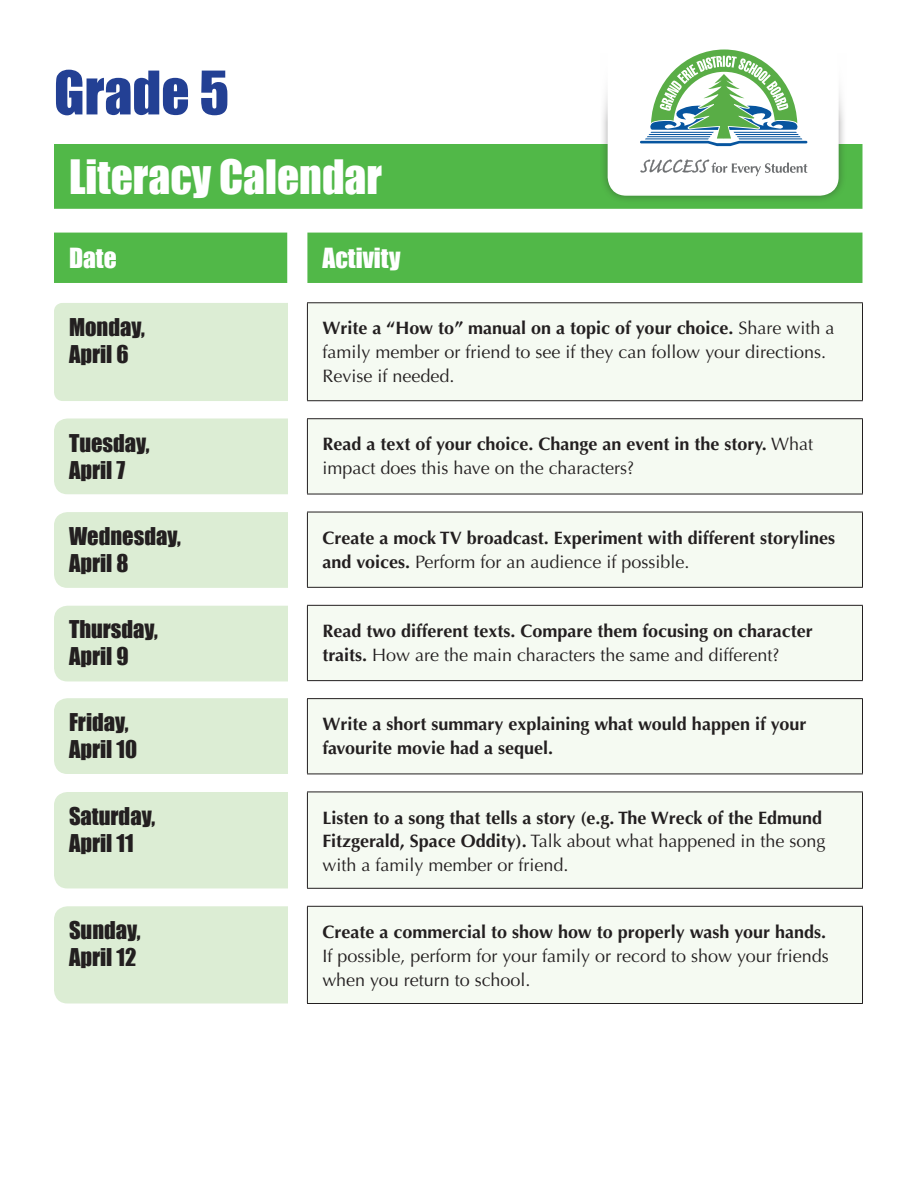
<style>
.page{position:relative;width:918px;height:1188px;background:#fff}
.page>*{position:absolute;margin:0;border:0;box-sizing:border-box;transform-origin:0 0}
.t1{font:55.5px "Impact";color:#234094}
.t2{font:43.5px "Impact";color:#fff}
.t3{font:25.5px "Impact";color:#fff}
.t4{font:22.5px/27px "Impact";color:#231f20}
.t5{font:700 18px/24px "Optima";color:#231f20}
.t6{font:18px/24px "Optima";color:#231f20}
.s1{font-weight:700}
.s2{font-weight:400}
</style>
<div class="page">
<div style="left:54px;top:419px;width:234px;height:75px;background:#dcedd4"></div>
<div style="left:54px;top:512px;width:234px;height:76px;background:#dcedd4"></div>
<div style="left:54px;top:606px;width:234px;height:75px;background:#dcedd4"></div>
<div style="left:54px;top:698px;width:234px;height:76px;background:#dcedd4"></div>
<div style="left:54px;top:792px;width:234px;height:96px;background:#dcedd4"></div>
<div style="left:54px;top:906px;width:234px;height:98px;background:#dcedd4"></div>
<div style="left:54px;top:303px;width:234px;height:98px;background:#dcedd4"></div>
<svg style="left:54px;top:144px;width:808px;height:139px;fill:#51b848"></svg>
<svg style="left:307px;top:303px;width:555px;height:700px;fill:#f5faf2"></svg>
<hr style="left:307px;top:303px;width:1px;height:97px;background:#231f20">
<hr style="left:307px;top:512px;width:556px;height:1px;background:#231f20">
<hr style="left:307px;top:512px;width:1px;height:75px;background:#231f20">
<hr style="left:862px;top:512px;width:1px;height:75px;background:#231f20">
<hr style="left:307px;top:587px;width:556px;height:1px;background:#231f20">
<hr style="left:307px;top:605px;width:556px;height:1px;background:#231f20">
<hr style="left:307px;top:606px;width:1px;height:74px;background:#231f20">
<hr style="left:862px;top:606px;width:1px;height:74px;background:#231f20">
<hr style="left:307px;top:680px;width:556px;height:1px;background:#231f20">
<hr style="left:307px;top:774px;width:556px;height:1px;background:#231f20">
<hr style="left:307px;top:698px;width:556px;height:1px;background:#231f20">
<hr style="left:307px;top:699px;width:1px;height:75px;background:#231f20">
<hr style="left:862px;top:699px;width:1px;height:75px;background:#231f20">
<hr style="left:307px;top:792px;width:556px;height:1px;background:#231f20">
<hr style="left:307px;top:792px;width:1px;height:96px;background:#231f20">
<hr style="left:862px;top:792px;width:1px;height:96px;background:#231f20">
<hr style="left:307px;top:888px;width:556px;height:1px;background:#231f20">
<hr style="left:307px;top:906px;width:556px;height:1px;background:#231f20">
<hr style="left:307px;top:907px;width:1px;height:96px;background:#231f20">
<hr style="left:862px;top:907px;width:1px;height:96px;background:#231f20">
<hr style="left:307px;top:1003px;width:556px;height:1px;background:#231f20">
<hr style="left:307px;top:302px;width:556px;height:1px;background:#231f20">
<hr style="left:862px;top:303px;width:1px;height:97px;background:#231f20">
<hr style="left:307px;top:400px;width:556px;height:1px;background:#231f20">
<hr style="left:307px;top:419px;width:1px;height:75px;background:#231f20">
<hr style="left:862px;top:419px;width:1px;height:75px;background:#231f20">
<hr style="left:307px;top:494px;width:556px;height:1px;background:#231f20">
<hr style="left:307px;top:418px;width:556px;height:1px;background:#231f20">
<div style="left:599px;top:0;width:248px;height:204px;background:#231f20;opacity:.4"></div>
<svg style="left:608px;top:122px;width:231px;height:74px"></svg>
<div style="left:586px;top:0;width:272px;height:122px;background:#fff"></div>
<svg style="left:640px;top:50px;width:167px;height:96px"></svg>
<svg style="left:640px;top:159px;width:167px;height:17px"></svg>
<h1 class="t1" style="left:54px;top:50px;width:177px">Grade 5</h1>
<h2 class="t2" style="left:69px;top:143px;width:315px">Literacy Calendar</h2>
<h3 class="t3" style="left:69px;top:238px;width:49px">Date</h3>
<h3 class="t3" style="left:322px;top:238px;width:80px">Activity</h3>
<p class="t4" style="left:69px;top:313px;width:77px">Monday,<br>April 6</p>
<p class="t6" style="left:322px;top:316px;width:513px"><span class="s1">Write a “How to” manual on a topic of your choice.</span> Share with a family member or friend to see if they can follow your directions.<br>Revise if needed.</p>
<p class="t4" style="left:69px;top:429px;width:82px">Tuesday,<br>April 7</p>
<p class="t5" style="left:322px;top:432px;width:492px">Read a text of your choice. Change an event in the story. <span class="s2">What impact does this have on the characters?</span></p>
<p class="t4" style="left:69px;top:522px;width:113px">Wednesday,<br>April 8</p>
<p class="t5" style="left:322px;top:526px;width:514px">Create a mock TV broadcast. Experiment with different storylines and voices. <span class="s2">Perform for an audience if possible.</span></p>
<p class="t4" style="left:69px;top:615px;width:91px">Thursday,<br>April 9</p>
<p class="t5" style="left:322px;top:619px;width:492px">Read two different texts. Compare them focusing on character traits. <span class="s2">How are the main characters the same and different?</span></p>
<p class="t4" style="left:69px;top:708px;width:70px">Friday,<br>April 10</p>
<p class="t5" style="left:322px;top:712px;width:485px">Write a short summary explaining what would happen if your favourite movie had a sequel.</p>
<p class="t4" style="left:69px;top:802px;width:88px">Saturday,<br>April 11</p>
<p class="t5" style="left:322px;top:806px;width:505px">Listen to a song that tells a story (e.g. The Wreck of the Edmund<br>Fitzgerald, Space Oddity). <span class="s2">Talk about what happened in the song with a family member or friend.</span></p>
<p class="t4" style="left:69px;top:916px;width:73px">Sunday,<br>April 12</p>
<p class="t5" style="left:322px;top:920px;width:505px">Create a commercial to show how to properly wash your hands.</p>
<p class="t6" style="left:322px;top:944px;width:508px">If possible, perform for your family or record to show your friends when you return to school.</p>
</div>
